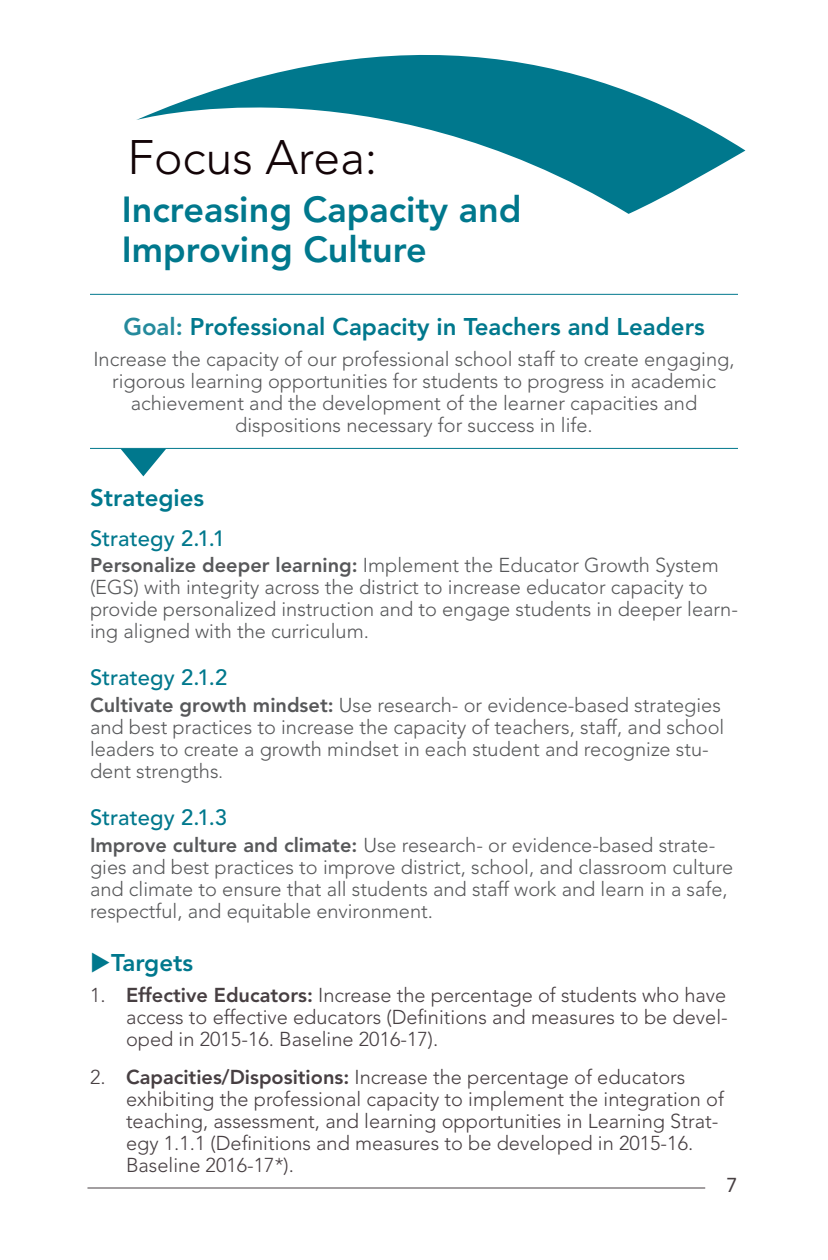
<style>
.page{position:relative;width:828px;height:1260px;background:#fff}
.page>*{position:absolute;margin:0;border:0;box-sizing:border-box;transform-origin:0 0}
.overview{font:300 48px "Avenir LT Std";color:#130407}
.overview-2{font:800 36px/40px "Avenir LT Std";color:#00788d}
.subhead3{font:800 24px "Avenir LT Std";color:#00788d}
.strategy{font:500 22px "Avenir LT Std";color:#00788d}
.body{font:300 20px/22px "Avenir LT Std";color:#57585a}
._123_indents{font:300 20px/22px "Avenir LT Std";color:#473f42;text-align:justify}
.t1{font:20px "Avenir LT Std";color:#473f42}
.s1{color:#258a9c}
.s2{font-weight:800}
.s3{font-family:"Avenir";font-weight:400;font-size:16px}
</style>
<div class="page">
<hr style="left:87px;top:1188px;width:618px;height:1px;background:#473f42">
<hr style="left:90px;top:294px;width:648px;height:1px;background:#00788d">
<hr style="left:90px;top:448px;width:648px;height:1px;background:#00788d">
<svg style="left:121px;top:449px;width:45px;height:27px"></svg>
<svg style="left:136px;top:54px;width:609px;height:160px"></svg>
<p class="overview" style="left:127px;top:129px;width:251px">Focus Area:</p>
<p class="overview-2" style="left:122px;top:189px;width:401px">Increasing Capacity and<br>Improving Culture</p>
<p class="subhead3" style="left:123px;top:313px;width:583px"><span class="s1">Goal:</span> Professional Capacity in Teachers and Leaders</p>
<p class="body" style="left:93px;top:348px;width:643px;text-align:center">Increase the capacity of our professional school staff to create engaging, rigorous learning opportunities for students to progress in academic achievement and the development of the learner capacities and dispositions necessary for success in life.</p>
<p class="subhead3" style="left:90px;top:483px;width:116px">Strategies</p>
<p class="strategy" style="left:90px;top:525px;width:137px">Strategy 2.1.1</p>
<p class="body" style="left:90px;top:555px;width:650px"><span class="s2">Personalize deeper learning:</span> Implement the Educator Growth System (EGS) with integrity across the district to increase educator capacity to provide personalized instruction and to engage students in deeper learn&shy;ing aligned with the curriculum.</p>
<p class="strategy" style="left:90px;top:665px;width:139px">Strategy 2.1.2</p>
<p class="body" style="left:90px;top:694px;width:636px"><span class="s2">Cultivate growth mindset:</span> Use research- or evidence-based strategies and best practices to increase the capacity of teachers, staff, and school leaders to create a growth mindset in each student and recognize stu&shy;dent strengths<span class="s3">.</span></p>
<p class="strategy" style="left:90px;top:805px;width:139px">Strategy 2.1.3</p>
<p class="body" style="left:90px;top:834px;width:645px"><span class="s2">Improve culture and climate:</span> Use research- or evidence-based strate&shy;gies and best practices to improve district, school, and classroom culture and climate to ensure that all students and staff work and learn in a safe, respectful, and equitable environment.</p>
<p class="subhead3" style="left:90px;top:948px;width:105px">◆Targets</p>
<p class="_123_indents" style="left:126px;top:984px;width:603px;text-indent:-36px">1. <span class="s2">Effective Educators:</span> Increase the percentage of students who have access to effective educators (Definitions and measures to be devel&shy;oped in 2015-16. Baseline 2016-17).</p>
<p class="_123_indents" style="left:126px;top:1066px;width:599px;text-align:left;text-indent:-36px">2. <span class="s2">Capacities/Dispositions:</span> Increase the percentage of educators exhibiting the professional capacity to implement the integration of teaching, assessment, and learning opportunities in Learning Strat&shy;egy 1.1.1 (Definitions and measures to be developed in 2015-16.<br>Baseline 2016-17*).</p>
<p class="t1" style="left:727px;top:1174px;width:13px">7</p>
</div>
